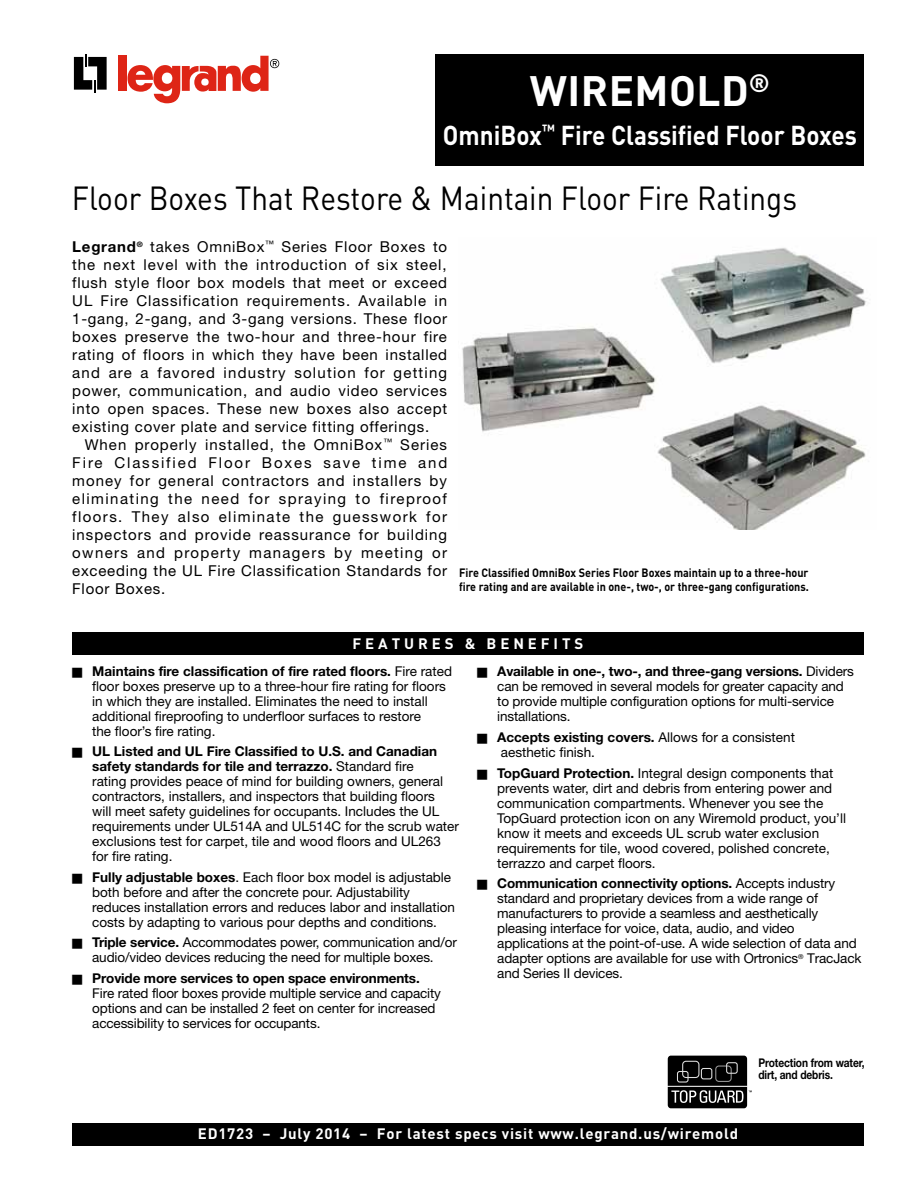
<style>
.page{position:relative;width:918px;height:1188px;background:#fff}
.page>*{position:absolute;margin:0;border:0;box-sizing:border-box;transform-origin:0 0}
.t1{font:700 42px "DIN Pro";letter-spacing:.01em;color:#fff}
.t2{font:33px "DIN Pro";color:#000;scale:.9 1}
.t3{font:700 27px "DIN Pro";color:#fff;scale:.9 1}
.t4{font:15px/18px "Helvetica Neue";letter-spacing:.05em;color:#000;text-align:justify}
.t5{font:700 15px "DIN Pro";letter-spacing:.05em;color:#fff}
.t6{font:700 15px "DIN Pro";letter-spacing:.26em;color:#fff}
.t7{font:13.5px/15px "Helvetica Neue";color:#000}
.t8{font:700 12px/13.5px "DIN Pro";color:#000;scale:.9 1}
.t9{font:700 12px/12px "Helvetica Neue";letter-spacing:-.01em;color:#000;scale:.85 1}
.s1{font-weight:700}
</style>
<div class="page">
<div style="left:436px;top:54px;width:428px;height:111px;background:#000"></div>
<div style="left:72px;top:632px;width:792px;height:22px;background:#000"></div>
<div style="left:72px;top:1123px;width:792px;height:23px;background:#000"></div>
<div style="left:668px;top:1056px;width:79px;height:52px;background:#000;border-radius:3px"></div>
<div style="left:682px;top:1061px;width:17px;height:17px;border:1px solid #dfdfdf;border-radius:3px"></div>
<svg style="left:677px;top:1062px;width:61px;height:21px"></svg>
<svg style="left:671px;top:1090px;width:72px;height:13px"></svg>
<hr style="left:666px;top:1086px;width:82px;height:1px;background:#fff">
<div style="left:118px;top:56px;width:9px;height:35px;background:#de2516"></div>
<svg style="left:128px;top:56px;width:151px;height:47px"></svg>
<svg style="left:74px;top:54px;width:33px;height:38px"></svg>
<img style="left:462px;top:248px;width:405px;height:282px">
<h1 class="t1" style="left:530px;top:62px;width:242px">Wiremold<sup>®</sup></h1>
<h3 class="t3" style="left:443px;top:117px;width:462px">OmniBox<sup>™</sup> Fire Classified Floor Boxes</h3>
<h2 class="t2" style="left:72px;top:176px;width:807px">Floor Boxes That Restore &amp; Maintain Floor Fire Ratings</h2>
<p class="t4" style="left:72px;top:238px;width:377px"><span class="s1">Legrand</span><sup>®</sup> takes OmniBox<sup>™</sup> Series Floor Boxes to the next level with the introduction of six steel, flush style floor box models that meet or exceed UL Fire Classification requirements. Available in 1-gang, 2-gang, and 3-gang versions. These floor boxes preserve the two-hour and three-hour fire rating of floors in which they have been installed and are a favored industry solution for getting power, communication, and audio video services into open spaces. These new boxes also accept existing cover plate and service fitting offerings.</p>
<p class="t4" style="left:72px;top:436px;width:376px;text-indent:12px">When properly installed, the OmniBox<sup>™</sup> Series Fire Classified Floor Boxes save time and money for general contractors and installers by eliminating the need for spraying to fireproof floors. They also eliminate the guesswork for inspectors and provide reassurance for building owners and property managers by meeting or exceeding the UL Fire Classification Standards for Floor Boxes.</p>
<p class="t8" style="left:459px;top:566px;width:390px">Fire Classified OmniBox Series Floor Boxes maintain up to a three-hour fire rating and are available in one-, two-, or three-gang configurations.</p>
<p class="t6" style="left:353px;top:633px;width:232px">Features &amp; Benef its</p>
<p class="t7" style="left:92px;top:663px;width:361px;text-indent:-20px">■ <span class="s1">Maintains fire classification of fire rated floors.</span> Fire rated floor boxes preserve up to a three-hour fire rating for floors in which they are installed. Eliminates the need to install additional fireproofing to underfloor surfaces to restore<br>the floor’s fire rating.</p>
<p class="t7" style="left:92px;top:744px;width:368px;text-indent:-20px">■ <span class="s1">UL Listed and UL Fire Classified to U.S. and Canadian safety standards for tile and terrazzo.</span> Standard fire<br>rating provides peace of mind for building owners, general contractors, installers, and inspectors that building floors<br>will meet safety guidelines for occupants. Includes the UL requirements under UL514A and UL514C for the scrub water exclusions test for carpet, tile and wood floors and UL263 for fire rating.</p>
<p class="t7" style="left:92px;top:869px;width:364px;text-indent:-20px">■ <span class="s1">Fully adjustable boxes</span>. Each floor box model is adjustable both before and after the concrete pour. Adjustability reduces installation errors and reduces labor and installation costs by adapting to various pour depths and conditions.</p>
<p class="t7" style="left:72px;top:935px;width:386px;text-align:center">■ <span class="s1">Triple service.</span> Accommodates power, communication and/or audio/video devices reducing the need for multiple boxes.</p>
<p class="t7" style="left:92px;top:970px;width:350px;text-indent:-20px">■ <span class="s1">Provide more services to open space environments.<br></span>Fire rated floor boxes provide multiple service and capacity options and can be installed 2 feet on center for increased accessibility to services for occupants.</p>
<p class="t7" style="left:497px;top:663px;width:358px;text-indent:-20px">■ <span class="s1">Available in one-, two-, and three-gang versions.</span> Dividers can be removed in several models for greater capacity and to provide multiple configuration options for multi-service installations.</p>
<p class="t7" style="left:501px;top:730px;width:295px;text-indent:-24px">■ <span class="s1">Accepts existing covers.</span> Allows for a consistent aesthetic finish.</p>
<p class="t7" style="left:497px;top:765px;width:350px;text-indent:-20px">■ <span class="s1">TopGuard Protection.</span> Integral design components that prevents water, dirt and debris from entering power and communication compartments. Whenever you see the TopGuard protection icon on any Wiremold product, you’ll know it meets and exceeds UL scrub water exclusion requirements for tile, wood covered, polished concrete, terrazzo and carpet floors.</p>
<p class="t7" style="left:497px;top:876px;width:366px;text-indent:-20px">■ <span class="s1">Communication connectivity options.</span> Accepts industry standard and proprietary devices from a wide range of manufacturers to provide a seamless and aesthetically pleasing interface for voice, data, audio, and video applications at the point-of-use. A wide selection of data and adapter options are available for use with Ortronics<sup>®</sup> TracJack and Series II devices.</p>
<p class="t9" style="left:758px;top:1057px;width:127px">Protection from water, dirt, and debris.</p>
<p class="t5" style="left:198px;top:1123px;width:542px">ED 1723 – July 2014 – For latest specs visit www.legrand.us/wiremold</p>
</div>
